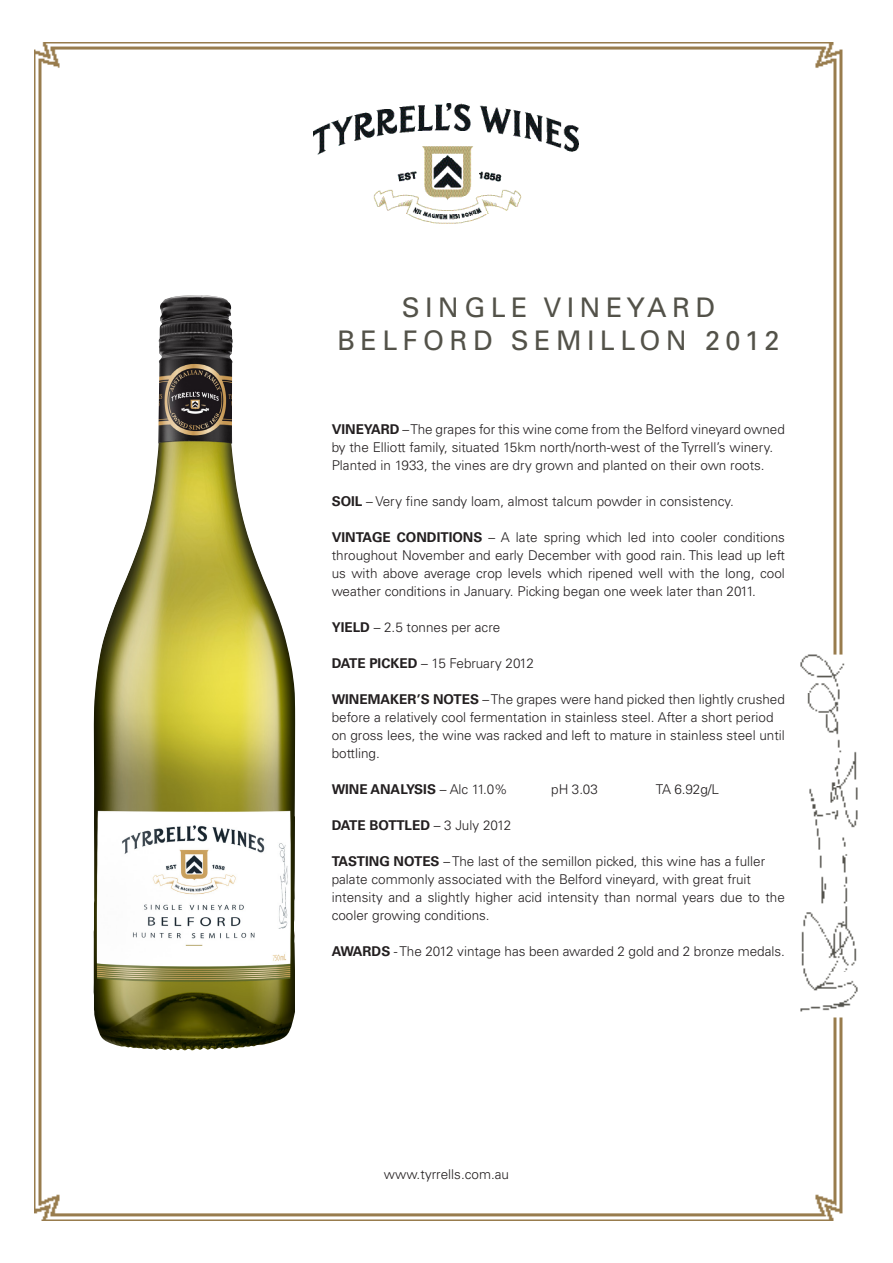
<style>
.page{position:relative;width:893px;height:1263px;background:#fff}
.page>*{position:absolute;margin:0;border:0;box-sizing:border-box;transform-origin:0 0}
.t1{font:27px/33px "Univers";letter-spacing:.2em;color:#535249;text-align:center}
.t2{font:300 13.5px/18px "Univers";color:#231f20;text-align:justify}
.t3{font:700 13.5px "Univers";color:#231f20}
.s1{font-weight:700}
.s2{font-weight:300}
</style>
<div class="page">
<img style="left:34px;top:43px;width:824px;height:1177px">
<img style="left:313px;top:103px;width:265px;height:121px">
<img style="left:93px;top:296px;width:202px;height:755px">
<p class="t1" style="left:337px;top:291px;width:444px">SINGLE VINEYARD<br>BELFORD SEMILLON 2012</p>
<p class="t2" style="left:332px;top:420px;width:455px"><span class="s1">VINEYARD</span> – The grapes for this wine come from the Belford vineyard owned</p>
<p class="t2" style="left:332px;top:438px;width:443px">by the Elliott family, situated 15km north/north-west of the Tyrrell’s winery.</p>
<p class="t2" style="left:332px;top:456px;width:434px">Planted in 1933, the vines are dry grown and planted on their own roots.</p>
<p class="t2" style="left:332px;top:492px;width:404px"><span class="s1">SOIL</span> – Very fine sandy loam, almost talcum powder in consistency.</p>
<p class="t2" style="left:332px;top:528px;width:455px"><span class="s1">VINTAGE CONDITIONS</span> – A late spring which led into cooler conditions throughout November and early December with good rain. This lead up left us with above average crop levels which ripened well with the long, cool weather conditions in January. Picking began one week later than 2011.</p>
<p class="t2" style="left:332px;top:618px;width:170px"><span class="s1">YIELD</span> – 2.5 tonnes per acre</p>
<p class="t2" style="left:332px;top:654px;width:204px"><span class="s1">DATE PICKED</span> – 15 February 2012</p>
<p class="t2" style="left:332px;top:690px;width:455px"><span class="s1">WINEMAKER’S NOTES</span> – The grapes were hand picked then lightly crushed</p>
<p class="t2" style="left:332px;top:708px;width:443px">before a relatively cool fermentation in stainless steel. After a short period</p>
<p class="t2" style="left:332px;top:726px;width:455px">on gross lees, the wine was racked and left to mature in stainless steel until</p>
<p class="t2" style="left:332px;top:744px;width:50px">bottling.</p>
<p class="t3" style="left:332px;top:781px;width:177px">WINE ANALYSIS <span class="s2">– Alc 11.0%</span></p>
<p class="t2" style="left:551px;top:780px;width:48px">pH 3.03</p>
<p class="t2" style="left:656px;top:780px;width:65px">TA 6.92g/L</p>
<p class="t3" style="left:332px;top:817px;width:181px">DATE BOTTLED <span class="s2">– 3 July 2012</span></p>
<p class="t2" style="left:332px;top:852px;width:435px"><span class="s1">TASTING NOTES</span> – The last of the semillon picked, this wine has a fuller</p>
<p class="t2" style="left:332px;top:870px;width:421px">palate commonly associated with the Belford vineyard, with great fruit</p>
<p class="t2" style="left:332px;top:888px;width:455px">intensity and a slightly higher acid intensity than normal years due to the cooler growing conditions.</p>
<p class="t2" style="left:332px;top:942px;width:455px"><span class="s1">AWARDS</span> - The 2012 vintage has been awarded 2 gold and 2 bronze medals.</p>
<p class="t2" style="left:384px;top:1165px;width:127px">www.tyrrells.com.au</p>
</div>
